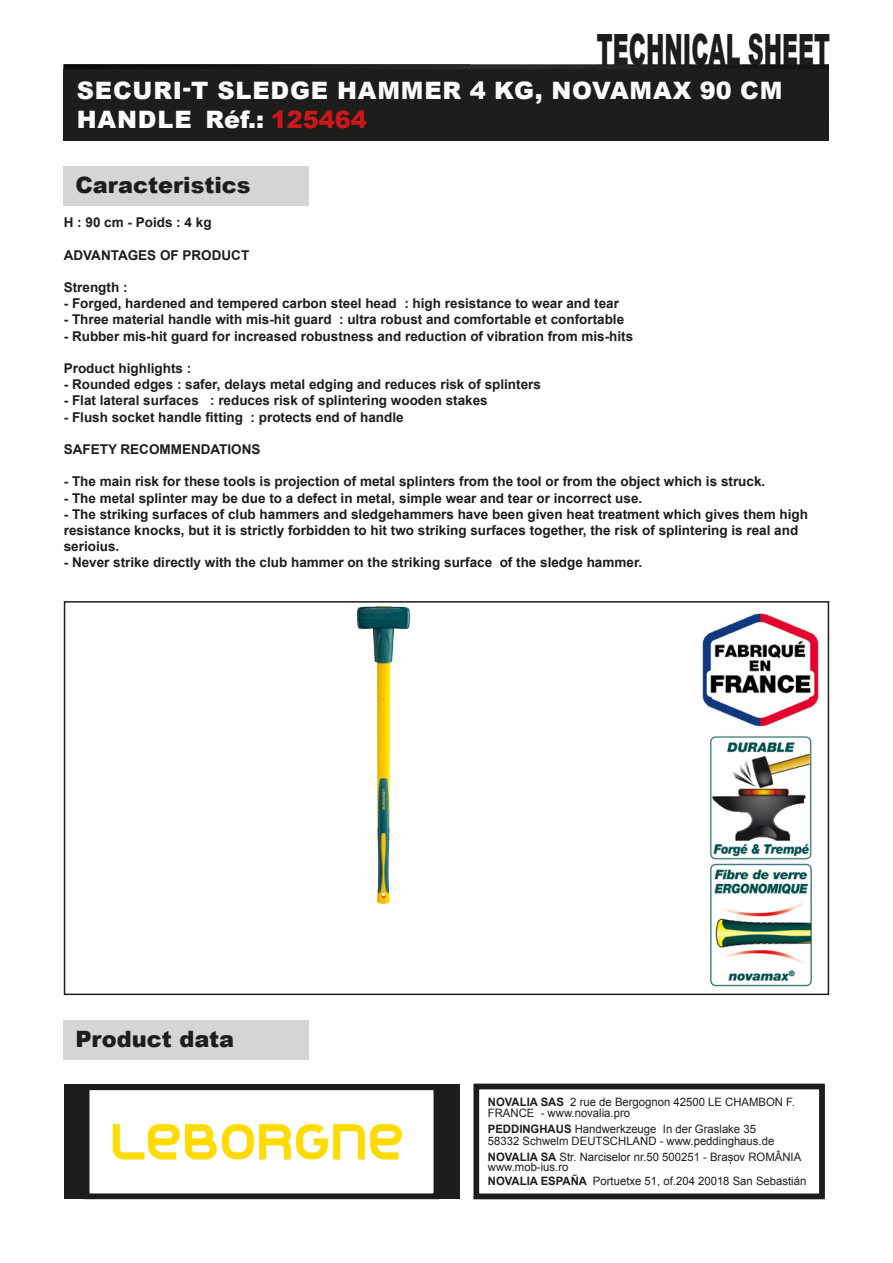
<style>
.page{position:relative;width:893px;height:1263px;background:#fff}
.page>*{position:absolute;margin:0;border:0;box-sizing:border-box;transform-origin:0 0}
.t1{font:900 43.2px "Arial";color:#1d1d1b;scale:.51 1}
.t2{font:900 24px/28.8px "Arial";letter-spacing:.035em;color:#fcfcfc}
.t3{font:900 22.5px "Arial";color:#1d1d1b}
.t4{font:700 13.5px/16.2px "Arial";color:#1d1d1b}
.t5{font:12.9px/14.2px "Arial";color:#1d1d1b}
.t6{font:700 12.9px "Arial";color:#1d1d1b}
.t7{font:11.55px/11.6px "Arial";color:#1d1d1b}
.s1{color:#cd171a}
.s2{font-weight:700}
</style>
<div class="page">
<img style="left:64px;top:64px;width:765px;height:5px">
<div style="left:64px;top:1084px;width:395px;height:115px;background:#1d1d1b"></div>
<div style="left:64px;top:69px;width:765px;height:71px;background:#1d1d1b"></div>
<div style="left:64px;top:166px;width:245px;height:39px;background:#d5d5d5"></div>
<div style="left:64px;top:601px;width:765px;height:394px;border:2px solid #1d1d1b"></div>
<div style="left:64px;top:1020px;width:245px;height:39px;background:#d5d5d5"></div>
<img style="left:357px;top:606px;width:33px;height:298px">
<img style="left:702px;top:613px;width:117px;height:114px">
<img style="left:709px;top:736px;width:103px;height:251px">
<div style="left:473px;top:1084px;width:352px;height:115px;border:6px solid #1d1d1b"></div>
<div style="left:87px;top:1087px;width:349px;height:109px;background:#fff"></div>
<div style="left:84px;top:1084px;width:355px;height:115px;border:6px solid #1d1d1b"></div>
<svg style="left:113px;top:1124px;width:289px;height:35px"></svg>
<h1 class="t1" style="left:597px;top:18px;width:458px">TECHNICAL SHEET</h1>
<h2 class="t2" style="left:77px;top:75px;width:707px">SECURI-T SLEDGE HAMMER 4 KG, NOVAMAX 90 CM<br>HANDLE Réf.: <span class="s1">125464</span></h2>
<h3 class="t3" style="left:75px;top:168px;width:177px">Caracteristics</h3>
<p class="t4" style="left:64px;top:214px;width:149px">H : 90 cm - Poids : 4 kg</p>
<p class="t4" style="left:64px;top:247px;width:187px">ADVANTAGES OF PRODUCT</p>
<p class="t4" style="left:64px;top:279px;width:65px">Strength :</p>
<p class="t4" style="left:64px;top:295px;width:557px">- Forged, hardened and tempered carbon steel head : high resistance to wear and tear</p>
<p class="t4" style="left:64px;top:312px;width:562px">- Three material handle with mis-hit guard : ultra robust and comfortable et confortable</p>
<p class="t4" style="left:64px;top:328px;width:571px">- Rubber mis-hit guard for increased robustness and reduction of vibration from mis-hits</p>
<p class="t4" style="left:64px;top:360px;width:129px">Product highlights :</p>
<p class="t4" style="left:64px;top:376px;width:479px">- Rounded edges : safer, delays metal edging and reduces risk of splinters</p>
<p class="t4" style="left:64px;top:393px;width:425px">- Flat lateral surfaces : reduces risk of splintering wooden stakes</p>
<p class="t4" style="left:64px;top:409px;width:341px">- Flush socket handle fitting : protects end of handle</p>
<p class="t4" style="left:64px;top:441px;width:198px">SAFETY RECOMMENDATIONS</p>
<p class="t4" style="left:64px;top:474px;width:703px">- The main risk for these tools is projection of metal splinters from the tool or from the object which is struck.</p>
<p class="t4" style="left:64px;top:490px;width:580px">- The metal splinter may be due to a defect in metal, simple wear and tear or incorrect use.</p>
<p class="t4" style="left:64px;top:506px;width:746px">- The striking surfaces of club hammers and sledgehammers have been given heat treatment which gives them high resistance knocks, but it is strictly forbidden to hit two striking surfaces together, the risk of splintering is real and serioius.</p>
<p class="t4" style="left:64px;top:555px;width:580px">- Never strike directly with the club hammer on the striking surface of the sledge hammer.</p>
<h3 class="t3" style="left:75px;top:1022px;width:160px">Product data</h3>
<p class="t7" style="left:488px;top:1096px;width:309px"><span class="s2">NOVALIA SAS</span> 2 rue de Bergognon 42500 LE CHAMBON F.<br>FRANCE - www.novalia.pro</p>
<p class="t7" style="left:488px;top:1123px;width:288px"><span class="s2">PEDDINGHAUS</span> Handwerkzeuge In der Graslake 35<br>58332 Schwelm DEUTSCHLAND - www.peddinghaus.de</p>
<p class="t7" style="left:488px;top:1151px;width:315px;line-height:10.2px"><span class="s2">NOVALIA SA</span> Str. Narciselor nr.50 500251 - Brașov ROMÂNIA www.mob-ius.ro</p>
<p class="t7" style="left:488px;top:1175px;width:320px"><span class="s2">NOVALIA ESPAÑA</span> Portuetxe 51, of.204 20018 San Sebastián</p>
<p class="t6" style="left:504px;top:1105px;width:86px">NOVALIA SAS</p>
<p class="t5" style="left:504px;top:1121px;width:181px">2 rue de Bergognon 42500<br>LE CHAMBON FEUGEROLLES<br>FRANCE<br>www.novalia.pro</p>
</div>
